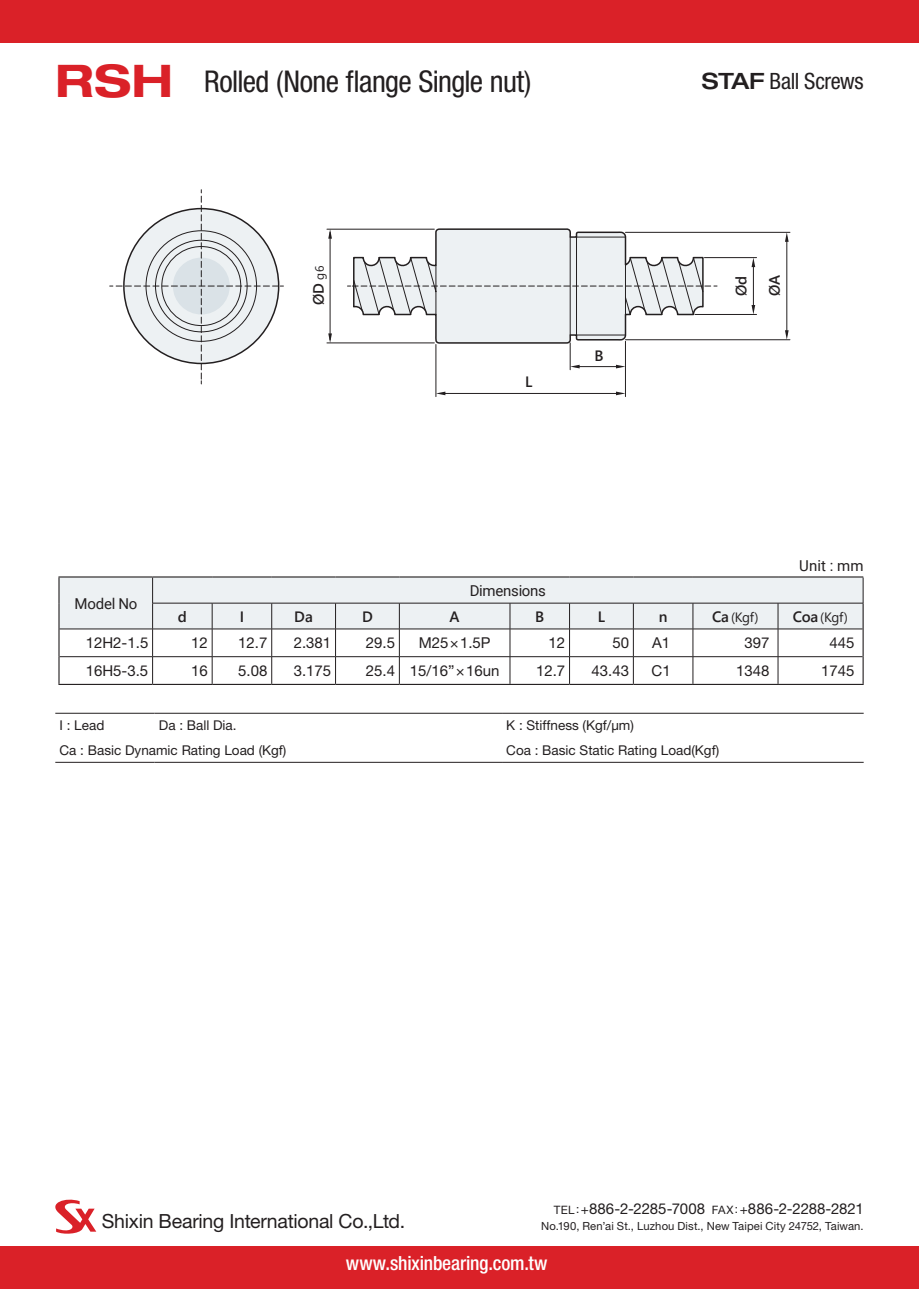
<style>
.page{position:relative;width:919px;height:1289px;background:#fff}
.page>*{position:absolute;margin:0;border:0;box-sizing:border-box;transform-origin:0 0}
.t1{font:condensed 30px "Helvetica Neue LT Pro";letter-spacing:-.02em;color:#231f20}
.t2{font:condensed 22.5px "Helvetica Neue LT Pro";letter-spacing:-.015em;color:#231f20}
.t3{font:19.5px "Helvetica Neue LT Pro";letter-spacing:-.015em;color:#231f20}
.t4{font:500 condensed 19.5px "Helvetica Neue LT Pro";letter-spacing:-.01em;color:#fff}
.t5{font:15px "Helvetica Neue LT Pro";color:#231f20}
.t6{font:15px "Roboto";letter-spacing:-.015em;color:#231f20}
.t7{font:600 15px "Segoe UI";color:#231f20}
.t8{font:13.5px "Helvetica Neue LT Pro";color:#231f20}
.t9{font:13.5px "Segoe UI";letter-spacing:-.025em;color:#231f20}
.t10{font:11.25px "Helvetica Neue LT Pro";letter-spacing:.01em;color:#231f20}
.s1{font-weight:700;font-stretch:expanded;font-size:45px;color:#da2128}
.s2{font-weight:500;font-stretch:expanded}
.s3{font-weight:400;font-size:12px}
.s4{font-weight:600;font-size:15px}
.s5{font-size:11.55px}
.s6{font-size:13.5px}
</style>
<div class="page">
<div style="left:0;top:1246px;width:918px;height:42px;background:#da2128"></div>
<svg style="left:55px;top:1199px;width:41px;height:35px"></svg>
<div style="left:0;top:0;width:918px;height:43px;background:#da2128"></div>
<svg style="left:110px;top:190px;width:173px;height:194px"></svg>
<hr style="left:625px;top:341px;width:1px;height:55px;background:#231f20">
<hr style="left:625px;top:339px;width:164px;height:1px;background:#231f20">
<hr style="left:753px;top:262px;width:1px;height:48px;background:#231f20">
<hr style="left:330px;top:232px;width:1px;height:108px;background:#231f20">
<hr style="left:786px;top:237px;width:1px;height:98px;background:#231f20">
<hr style="left:435px;top:344px;width:1px;height:52px;background:#231f20">
<hr style="left:625px;top:232px;width:164px;height:1px;background:#231f20">
<hr style="left:704px;top:257px;width:52px;height:1px;background:#231f20">
<hr style="left:695px;top:314px;width:61px;height:1px;background:#231f20">
<hr style="left:327px;top:342px;width:107px;height:1px;background:#231f20">
<hr style="left:327px;top:229px;width:107px;height:1px;background:#231f20">
<hr style="left:442px;top:393px;width:175px;height:1px;background:#231f20">
<svg style="left:328px;top:229px;width:4px;height:10px"></svg>
<svg style="left:784px;top:232px;width:4px;height:10px"></svg>
<svg style="left:751px;top:305px;width:4px;height:9px"></svg>
<svg style="left:616px;top:391px;width:9px;height:4px"></svg>
<svg style="left:784px;top:330px;width:4px;height:10px"></svg>
<svg style="left:751px;top:257px;width:4px;height:10px"></svg>
<svg style="left:328px;top:333px;width:4px;height:10px"></svg>
<svg style="left:347px;top:229px;width:370px;height:141px"></svg>
<svg style="left:436px;top:391px;width:9px;height:4px"></svg>
<hr style="left:58px;top:576px;width:95px;height:1px;background:#231f20">
<hr style="left:58px;top:577px;width:2px;height:26px;background:#231f20">
<hr style="left:58px;top:603px;width:2px;height:26px;background:#231f20">
<hr style="left:153px;top:576px;width:59px;height:1px;background:#231f20">
<hr style="left:212px;top:576px;width:60px;height:1px;background:#231f20">
<hr style="left:272px;top:576px;width:63px;height:1px;background:#231f20">
<hr style="left:335px;top:576px;width:64px;height:1px;background:#231f20">
<hr style="left:399px;top:576px;width:111px;height:1px;background:#231f20">
<hr style="left:510px;top:576px;width:59px;height:1px;background:#231f20">
<hr style="left:569px;top:576px;width:64px;height:1px;background:#231f20">
<hr style="left:633px;top:576px;width:60px;height:1px;background:#231f20">
<hr style="left:693px;top:576px;width:85px;height:1px;background:#231f20">
<hr style="left:778px;top:576px;width:85px;height:1px;background:#231f20">
<hr style="left:58px;top:629px;width:2px;height:27px;background:#231f20">
<hr style="left:58px;top:656px;width:2px;height:28px;background:#231f20">
<svg style="left:59px;top:577px;width:804px;height:107px"></svg>
<hr style="left:58px;top:684px;width:95px;height:1px;background:#231f20">
<hr style="left:153px;top:684px;width:59px;height:1px;background:#231f20">
<hr style="left:212px;top:684px;width:60px;height:1px;background:#231f20">
<hr style="left:272px;top:684px;width:63px;height:1px;background:#231f20">
<hr style="left:335px;top:684px;width:64px;height:1px;background:#231f20">
<hr style="left:399px;top:684px;width:111px;height:1px;background:#231f20">
<hr style="left:510px;top:684px;width:59px;height:1px;background:#231f20">
<hr style="left:569px;top:684px;width:64px;height:1px;background:#231f20">
<hr style="left:633px;top:684px;width:60px;height:1px;background:#231f20">
<hr style="left:693px;top:684px;width:85px;height:1px;background:#231f20">
<hr style="left:778px;top:684px;width:85px;height:1px;background:#231f20">
<svg style="left:55px;top:712px;width:808px;height:50px"></svg>
<hr style="left:55px;top:713px;width:99px;height:1px;background:#231f20">
<hr style="left:154px;top:713px;width:348px;height:1px;background:#231f20">
<hr style="left:502px;top:713px;width:361px;height:1px;background:#231f20">
<hr style="left:55px;top:762px;width:99px;height:1px;background:#231f20">
<hr style="left:154px;top:762px;width:348px;height:1px;background:#231f20">
<hr style="left:502px;top:762px;width:361px;height:1px;background:#231f20">
<h1 class="t1" style="left:55px;top:63px;width:477px"><span class="s1">RSH</span> Rolled (None flange Single nut)</h1>
<h2 class="t2" style="left:702px;top:68px;width:163px"><span class="s2">STAF</span> Ball Screws</h2>
<p class="t7" style="left:304px;top:305px;width:40px;rotate:-90deg">ØD <span class="s3">g6</span></p>
<p class="t7" style="left:525px;top:367px;width:9px">L</p>
<p class="t7" style="left:594px;top:341px;width:11px">B</p>
<p class="t7" style="left:727px;top:296px;width:22px;rotate:-90deg">Ød</p>
<p class="t7" style="left:760px;top:296px;width:23px;rotate:-90deg">ØA</p>
<p class="t6" style="left:75px;top:592px;width:64px">Model No</p>
<p class="t6" style="left:469px;top:580px;width:78px">Dimensions</p>
<p class="t6" style="left:799px;top:555px;width:66px">Unit : mm</p>
<p class="t7" style="left:178px;top:602px;width:11px">d</p>
<p class="t7" style="left:240px;top:602px;width:6px">I</p>
<p class="t7" style="left:294px;top:602px;width:20px">Da</p>
<p class="t7" style="left:362px;top:602px;width:12px">D</p>
<p class="t7" style="left:449px;top:602px;width:12px">A</p>
<p class="t7" style="left:535px;top:602px;width:11px">B</p>
<p class="t7" style="left:597px;top:602px;width:9px">L</p>
<p class="t7" style="left:658px;top:602px;width:10px">n</p>
<p class="t9" style="left:712px;top:604px;width:48px"><span class="s4">Ca</span> (Kgf)</p>
<p class="t9" style="left:792px;top:604px;width:57px"><span class="s4">Coa</span> (Kgf)</p>
<p class="t5" style="left:86px;top:633px;width:64px">12H2-1.5</p>
<p class="t5" style="left:191px;top:633px;width:18px">12</p>
<p class="t5" style="left:238px;top:633px;width:31px">12.7</p>
<p class="t5" style="left:294px;top:633px;width:39px">2.381</p>
<p class="t5" style="left:366px;top:633px;width:31px">29.5</p>
<p class="t5" style="left:418px;top:633px;width:73px">M25×1.5P</p>
<p class="t5" style="left:548px;top:633px;width:18px">12</p>
<p class="t5" style="left:612px;top:633px;width:18px">50</p>
<p class="t5" style="left:652px;top:633px;width:20px">A1</p>
<p class="t5" style="left:744px;top:633px;width:27px">397</p>
<p class="t5" style="left:829px;top:633px;width:27px">445</p>
<p class="t5" style="left:86px;top:661px;width:64px">16H5-3.5</p>
<p class="t5" style="left:191px;top:661px;width:18px">16</p>
<p class="t5" style="left:238px;top:661px;width:31px">5.08</p>
<p class="t5" style="left:294px;top:661px;width:39px">3.175</p>
<p class="t5" style="left:366px;top:661px;width:135px">25.4 15/16”×16un</p>
<p class="t5" style="left:536px;top:661px;width:31px">12.7</p>
<p class="t5" style="left:591px;top:661px;width:39px">43.43</p>
<p class="t5" style="left:651px;top:661px;width:21px">C1</p>
<p class="t5" style="left:736px;top:661px;width:35px">1348</p>
<p class="t5" style="left:821px;top:661px;width:35px">1745</p>
<p class="t8" style="left:60px;top:717px;width:46px">I : Lead</p>
<p class="t8" style="left:159px;top:717px;width:79px">Da : Ball Dia.</p>
<p class="t8" style="left:506px;top:717px;width:129px">K : Stiffness (Kgf/μm)</p>
<p class="t8" style="left:60px;top:741px;width:228px">Ca : Basic Dynamic Rating Load (Kgf)</p>
<p class="t8" style="left:506px;top:741px;width:214px">Coa : Basic Static Rating Load(Kgf)</p>
<p class="t5" style="left:554px;top:1199px;width:311px"><span class="s5">TEL:</span><span class="s6">+</span>886-2-2285-7008 <span class="s5">FAX:</span><span class="s6">+</span>886-2-2288-2821</p>
<h3 class="t3" style="left:102px;top:1208px;width:305px">Shixin Bearing International Co.,Ltd.</h3>
<p class="t10" style="left:541px;top:1219px;width:324px">No.190, Ren’ai St., Luzhou Dist., New Taipei City 24752, Taiwan.</p>
<h3 class="t4" style="left:346px;top:1251px;width:203px">www.shixinbearing.com.tw</h3>
</div>
